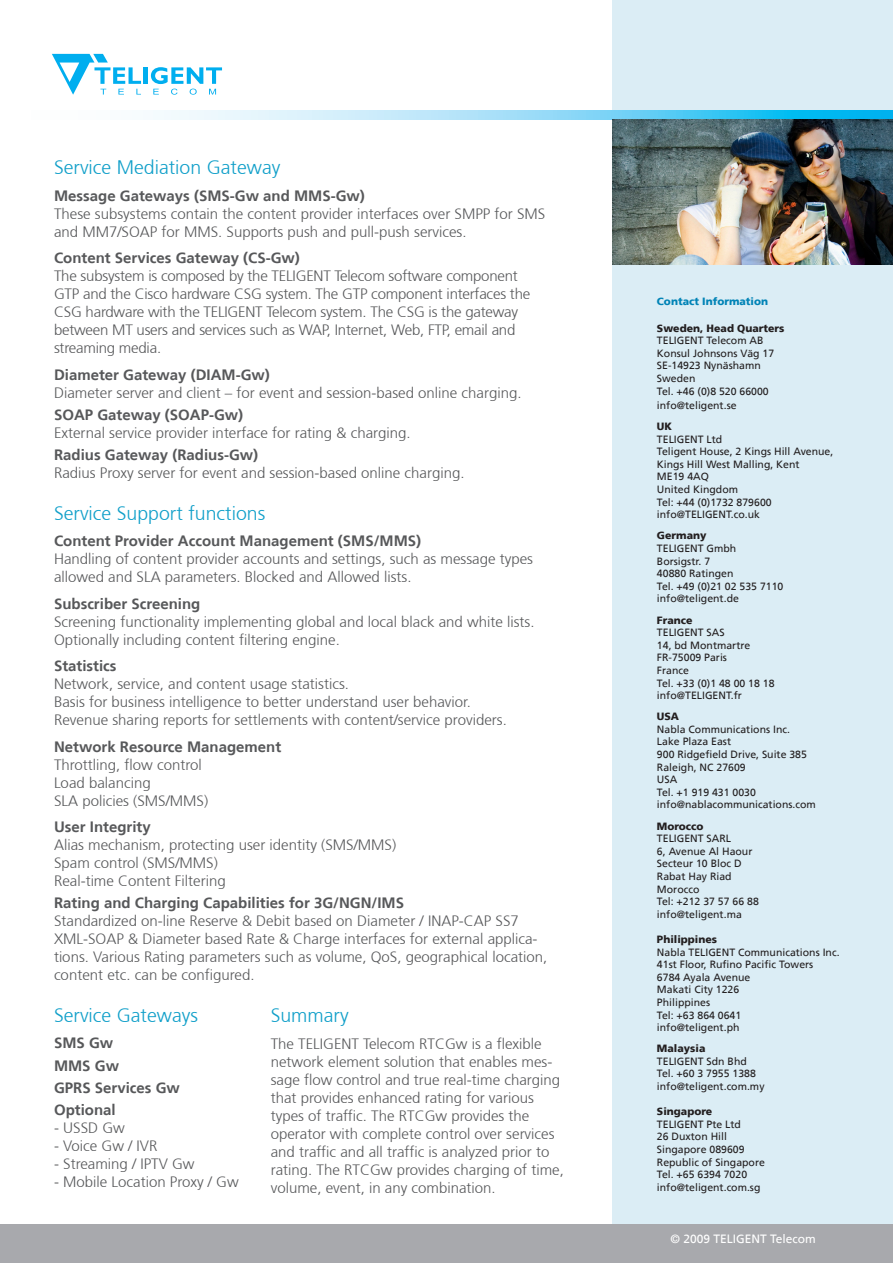
<style>
.page{position:relative;width:893px;height:1263px;background:#fff}
.page>*{position:absolute;margin:0;border:0;box-sizing:border-box;transform-origin:0 0}
.Blue_SubHead{font:300 19.5px "Frutiger 45";color:#109fc9}
.Body_text{font:300 15px/18px "Frutiger 45";color:#57585a}
.Subhead{font:700 15px "Frutiger 65";color:#57585a}
.Subhead-2{font:300 15px/18px "Frutiger 45";color:#57585a}
.t1{font:12px "Frutiger 55 Roman";color:#fff}
.t2{font:10.5px/12.6px "Frutiger 55 Roman";color:#231f20}
.t3{font:900 10.5px "Frutiger 75";color:#231f20}
.t4{font:900 10.5px "Frutiger 75";color:#0083b6}
.s1{font-family:"Frutiger 65";font-weight:700}
.s2{font-family:"Frutiger 75";font-weight:900}
</style>
<div class="page">
<div style="left:612px;top:0;width:281px;height:1263px;background:#dbedf5"></div>
<div style="left:0;top:1225px;width:893px;height:38px;background:#a8a9ad"></div>
<svg style="left:153px;top:111px;width:740px;height:9px"></svg>
<hr style="left:144px;top:67px;width:4px;height:17px;background:#00aeef">
<svg style="left:151px;top:67px;width:71px;height:28px"></svg>
<svg style="left:52px;top:54px;width:89px;height:41px"></svg>
<img style="left:612px;top:119px;width:281px;height:145px">
<p class="Blue_SubHead" style="left:54px;top:156px;width:228px">Service Mediation Gateway</p>
<p class="Subhead" style="left:54px;top:187px;width:312px">Message Gateways (SMS-Gw and MMS-Gw)</p>
<p class="Body_text" style="left:54px;top:205px;width:493px">These subsystems contain the content provider interfaces over SMPP for SMS and MM7/SOAP for MMS. Supports push and pull-push services.</p>
<p class="Subhead" style="left:54px;top:249px;width:247px">Content Services Gateway (CS-Gw)</p>
<p class="Body_text" style="left:54px;top:267px;width:478px">The subsystem is composed by the TELIGENT Telecom software component GTP and the Cisco hardware CSG system. The GTP component interfaces the CSG hardware with the TELIGENT Telecom system. The CSG is the gateway between MT users and services such as WAP, Internet, Web, FTP, email and streaming media.</p>
<p class="Subhead-2" style="left:54px;top:366px;width:469px"><span class="s1">Diameter Gateway (DIAM-Gw)<br></span>Diameter server and client – for event and session-based online charging.</p>
<p class="Subhead" style="left:54px;top:406px;width:191px">SOAP Gateway (SOAP-Gw)</p>
<p class="Body_text" style="left:54px;top:424px;width:358px">External service provider interface for rating &amp; charging.</p>
<p class="Body_text" style="left:54px;top:446px;width:412px"><span class="s1">Radius Gateway (Radius-Gw)<br></span>Radius Proxy server for event and session-based online charging.</p>
<p class="Blue_SubHead" style="left:54px;top:502px;width:213px">Service Support functions</p>
<p class="Subhead" style="left:54px;top:532px;width:369px">Content Provider Account Management (SMS/MMS)</p>
<p class="Body_text" style="left:54px;top:550px;width:480px">Handling of content provider accounts and settings, such as message types allowed and SLA parameters. Blocked and Allowed lists.</p>
<p class="Subhead" style="left:54px;top:594px;width:148px">Subscriber Screening</p>
<p class="Body_text" style="left:54px;top:613px;width:482px">Screening functionality implementing global and local black and white lists.</p>
<p class="Body_text" style="left:54px;top:631px;width:287px">Optionally including content filtering engine.</p>
<p class="Subhead" style="left:54px;top:657px;width:64px">Statistics</p>
<p class="Body_text" style="left:54px;top:675px;width:297px">Network, service, and content usage statistics.</p>
<p class="Body_text" style="left:54px;top:693px;width:419px">Basis for business intelligence to better understand user behavior.</p>
<p class="Body_text" style="left:54px;top:711px;width:454px">Revenue sharing reports for settlements with content/service providers.</p>
<p class="Subhead" style="left:54px;top:737px;width:229px">Network Resource Management</p>
<p class="Body_text" style="left:54px;top:756px;width:149px">Throttling, flow control</p>
<p class="Body_text" style="left:54px;top:774px;width:98px">Load balancing</p>
<p class="Body_text" style="left:54px;top:792px;width:156px">SLA policies (SMS/MMS)</p>
<p class="Subhead" style="left:54px;top:818px;width:98px">User Integrity</p>
<p class="Body_text" style="left:54px;top:836px;width:344px">Alias mechanism, protecting user identity (SMS/MMS)</p>
<p class="Body_text" style="left:54px;top:854px;width:165px">Spam control (SMS/MMS)</p>
<p class="Body_text" style="left:54px;top:872px;width:173px">Real-time Content Filtering</p>
<p class="Subhead" style="left:54px;top:894px;width:352px">Rating and Charging Capabilities for 3G/NGN/IMS</p>
<p class="Body_text" style="left:54px;top:912px;width:466px">Standardized on-line Reserve &amp; Debit based on Diameter / INAP-CAP SS7</p>
<p class="Body_text" style="left:54px;top:930px;width:495px">XML-SOAP &amp; Diameter based Rate &amp; Charge interfaces for external applica&shy;tions. Various Rating parameters such as volume, QoS, geographical location, content etc. can be configured.</p>
<p class="Blue_SubHead" style="left:54px;top:1004px;width:146px">Service Gateways</p>
<p class="Subhead" style="left:54px;top:1034px;width:61px">SMS Gw</p>
<p class="Subhead" style="left:54px;top:1056px;width:66px">MMS Gw</p>
<p class="Subhead" style="left:54px;top:1079px;width:127px">GPRS Services Gw</p>
<p class="Subhead" style="left:54px;top:1101px;width:63px">Optional</p>
<p class="Body_text" style="left:54px;top:1119px;width:72px">- USSD Gw</p>
<p class="Body_text" style="left:54px;top:1137px;width:105px">- Voice Gw / IVR</p>
<p class="Body_text" style="left:54px;top:1155px;width:142px">- Streaming / IPTV Gw</p>
<p class="Body_text" style="left:54px;top:1173px;width:186px">- Mobile Location Proxy / Gw</p>
<p class="Blue_SubHead" style="left:271px;top:1004px;width:79px">Summary</p>
<p class="Body_text" style="left:271px;top:1035px;width:295px">The TELIGENT Telecom RTCGw is a flexible network element solution that enables mes&shy;sage flow control and true real-time charging that provides enhanced rating for various types of traffic. The RTCGw provides the operator with complete control over services and traffic and all traffic is analyzed prior to rating. The RTCGw provides charging of time, volume, event, in any combination.</p>
<p class="t4" style="left:657px;top:294px;width:113px">Contact Information</p>
<p class="t3" style="left:657px;top:321px;width:129px">Sweden, Head Quarters</p>
<p class="t2" style="left:657px;top:334px;width:119px">TELIGENT Telecom AB<br>Konsul Johnsons Väg 17<br>SE-14923 Nynäshamn<br>Sweden<br>Tel. +46 (0)8 520 66000</p>
<p class="t2" style="left:657px;top:399px;width:81px">info@teligent.se</p>
<p class="t2" style="left:657px;top:420px;width:67px"><span class="s2">UK<br></span>TELIGENT Ltd</p>
<p class="t2" style="left:657px;top:445px;width:178px">Teligent House, 2 Kings Hill Avenue,<br>Kings Hill West Malling, Kent</p>
<p class="t2" style="left:657px;top:471px;width:53px">ME19 4AQ</p>
<p class="t2" style="left:657px;top:483px;width:83px">United Kingdom</p>
<p class="t2" style="left:657px;top:496px;width:116px">Tel: +44 (0)1732 879600 info@TELIGENT.co.uk</p>
<p class="t3" style="left:657px;top:529px;width:51px">Germany</p>
<p class="t2" style="left:657px;top:542px;width:81px">TELIGENT Gmbh</p>
<p class="t2" style="left:657px;top:555px;width:128px">Borsigstr. 7<br>40880 Ratingen<br>Tel. +49 (0)21 02 535 7110 info@teligent.de</p>
<p class="t2" style="left:657px;top:614px;width:95px"><span class="s2">France<br></span>TELIGENT SAS<br>14, bd Montmartre<br>FR-75009 Paris</p>
<p class="t2" style="left:657px;top:664px;width:119px">France<br>Tel. +33 (0)1 48 00 18 18 info@TELIGENT.fr</p>
<p class="t2" style="left:657px;top:710px;width:151px"><span class="s2">USA<br></span>Nabla Communications Inc.<br>Lake Plaza East<br>900 Ridgefield Drive, Suite 385<br>Raleigh, NC 27609</p>
<p class="t2" style="left:657px;top:773px;width:160px">USA<br>Tel. +1 919 431 0030 info@nablacommunications.com</p>
<p class="t2" style="left:657px;top:820px;width:76px"><span class="s2">Morocco<br></span>TELIGENT SARL</p>
<p class="t2" style="left:657px;top:845px;width:97px">6, Avenue Al Haour</p>
<p class="t2" style="left:657px;top:857px;width:86px">Secteur 10 Bloc D</p>
<p class="t2" style="left:657px;top:870px;width:76px">Rabat Hay Riad</p>
<p class="t2" style="left:657px;top:883px;width:44px">Morocco</p>
<p class="t2" style="left:657px;top:895px;width:103px">Tel: +212 37 57 66 88 info@teligent.ma</p>
<p class="t2" style="left:657px;top:933px;width:184px"><span class="s2">Philippines<br></span>Nabla TELIGENT Communications Inc.</p>
<p class="t2" style="left:657px;top:958px;width:158px">41st Floor, Rufino Pacific Towers</p>
<p class="t2" style="left:657px;top:971px;width:95px">6784 Ayala Avenue</p>
<p class="t2" style="left:657px;top:983px;width:84px">Makati City 1226</p>
<p class="t2" style="left:657px;top:996px;width:86px">Philippines<br>Tel: +63 864 0641 info@teligent.ph</p>
<p class="t3" style="left:657px;top:1042px;width:50px">Malaysia</p>
<p class="t2" style="left:657px;top:1055px;width:91px">TELIGENT Sdn Bhd</p>
<p class="t2" style="left:657px;top:1067px;width:109px">Tel. +60 3 7955 1388 info@teligent.com.my</p>
<p class="t3" style="left:657px;top:1105px;width:57px">Singapore</p>
<p class="t2" style="left:657px;top:1118px;width:86px">TELIGENT Pte Ltd</p>
<p class="t2" style="left:657px;top:1130px;width:72px">26 Duxton Hill</p>
<p class="t2" style="left:657px;top:1143px;width:89px">Singapore 089609</p>
<p class="t2" style="left:657px;top:1156px;width:109px">Republic of Singapore</p>
<p class="t2" style="left:657px;top:1168px;width:92px">Tel. +65 6394 7020</p>
<p class="t2" style="left:657px;top:1181px;width:105px">info@teligent.com.sg</p>
<p class="t1" style="left:670px;top:1232px;width:147px">© 2009 TELIGENT Telecom</p>
</div>
